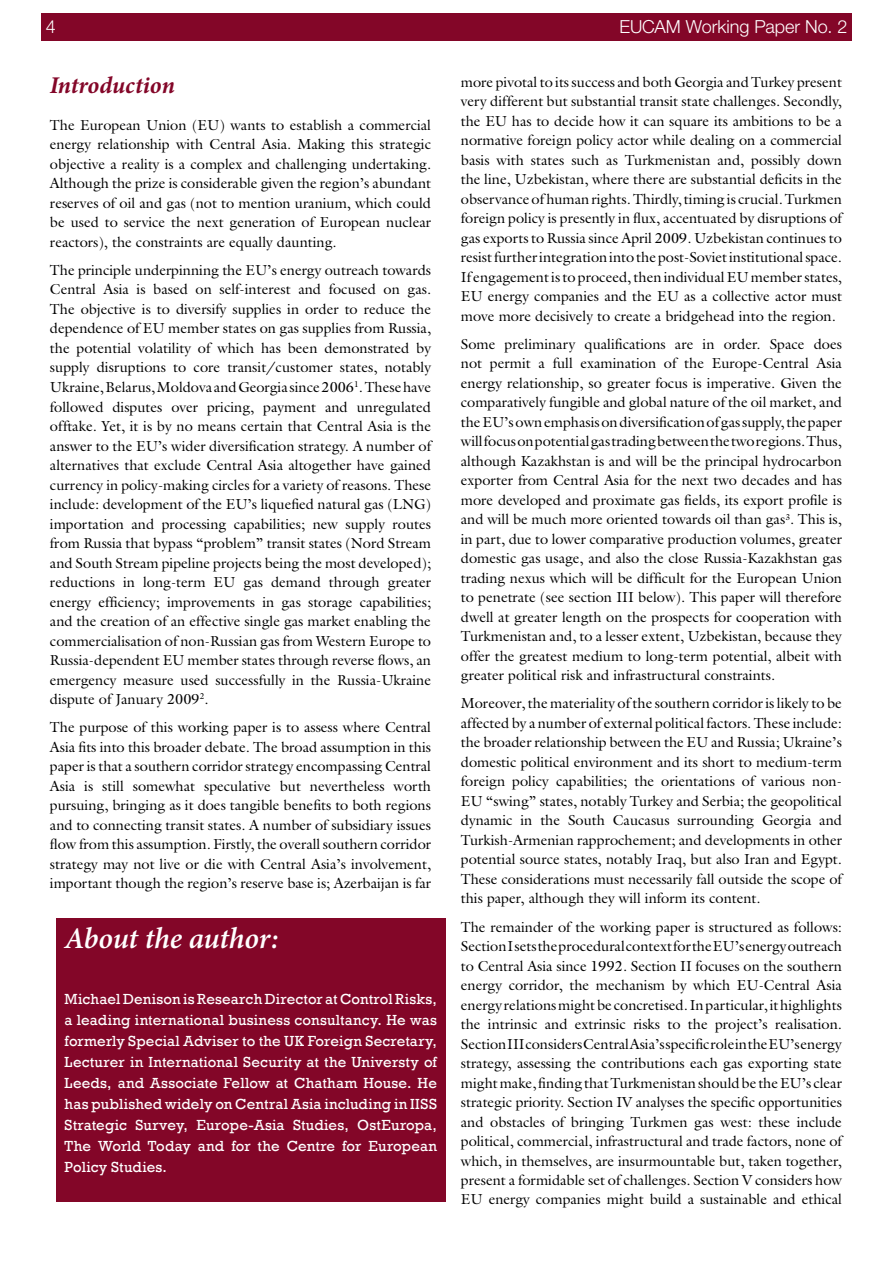
<style>
.page{position:relative;width:893px;height:1263px;background:#fff}
.page>*{position:absolute;margin:0;border:0;box-sizing:border-box;transform-origin:0 0}
.t1{font:italic 600 30px "Minion Pro";letter-spacing:-.005em;color:#fff}
.t2{font:italic 700 24px "Minion Pro";color:#830628}
.t3{font:300 18px "Helvetica Neue LT Std";color:#fff}
.t4{font:15px/21px "Rockwell";letter-spacing:.005em;color:#fff;text-align:justify}
.t5{font:14.55px/19.5px "Galliard Std";color:#000;text-align:justify}
</style>
<div class="page">
<div style="left:42px;top:14px;width:810px;height:26px;background:#830628"></div>
<div style="left:56px;top:918px;width:390px;height:284px;background:#830628"></div>
<p class="t3" style="left:46px;top:16px;width:12px">4</p>
<p class="t3" style="left:620px;top:16px;width:229px">EUCAM Working Paper No. 2</p>
<h2 class="t2" style="left:50px;top:69px;width:126px">Introduction</h2>
<p class="t5" style="left:50px;top:115px;width:383px">The European Union (EU) wants to establish a commercial energy relationship with Central Asia. Making this strategic objective a reality is a complex and challenging undertaking.<br>Although the prize is considerable given the region’s abundant reserves of oil and gas (not to mention uranium, which could be used to service the next generation of European nuclear reactors), the constraints are equally daunting.</p>
<p class="t5" style="left:50px;top:260px;width:383px">The principle underpinning the EU’s energy outreach towards Central Asia is based on self-interest and focused on gas.<br>The objective is to diversify supplies in order to reduce the dependence of EU member states on gas supplies from Russia, the potential volatility of which has been demonstrated by supply disruptions to core transit/customer states, notably Ukraine, Belarus, Moldova and Georgia since 2006<sup>1</sup>. These have followed disputes over pricing, payment and unregulated offtake. Yet, it is by no means certain that Central Asia is the answer to the EU’s wider diversification strategy. A number of alternatives that exclude Central Asia altogether have gained currency in policy-making circles for a variety of reasons. These include: development of the EU’s liquefied natural gas (LNG) importation and processing capabilities; new supply routes from Russia that bypass “problem” transit states (Nord Stream and South Stream pipeline projects being the most developed); reductions in long-term EU gas demand through greater energy efficiency; improvements in gas storage capabilities; and the creation of an effective single gas market enabling the commercialisation of non-Russian gas from Western Europe to Russia-dependent EU member states through reverse flows, an emergency measure used successfully in the Russia-Ukraine dispute of January 2009<sup>2</sup>.</p>
<p class="t5" style="left:50px;top:717px;width:383px">The purpose of this working paper is to assess where Central Asia fits into this broader debate. The broad assumption in this paper is that a southern corridor strategy encompassing Central Asia is still somewhat speculative but nevertheless worth pursuing, bringing as it does tangible benefits to both regions and to connecting transit states. A number of subsidiary issues flow from this assumption. Firstly, the overall southern corridor strategy may not live or die with Central Asia’s involvement, important though the region’s reserve base is; Azerbaijan is far</p>
<p class="t5" style="left:461px;top:72px;width:383px">more pivotal to its success and both Georgia and Turkey present very different but substantial transit state challenges. Secondly, the EU has to decide how it can square its ambitions to be a normative foreign policy actor while dealing on a commercial basis with states such as Turkmenistan and, possibly down the line, Uzbekistan, where there are substantial deficits in the observance of human rights. Thirdly, timing is crucial. Turkmen foreign policy is presently in flux, accentuated by disruptions of gas exports to Russia since April 2009. Uzbekistan continues to resist further integration into the post-Soviet institutional space.<br>If engagement is to proceed, then individual EU member states, EU energy companies and the EU as a collective actor must move more decisively to create a bridgehead into the region.</p>
<p class="t5" style="left:461px;top:334px;width:383px">Some preliminary qualifications are in order. Space does not permit a full examination of the Europe-Central Asia energy relationship, so greater focus is imperative. Given the comparatively fungible and global nature of the oil market, and the EU’s own emphasis on diversification of gas supply, the paper will focus on potential gas trading between the two regions. Thus, although Kazakhstan is and will be the principal hydrocarbon exporter from Central Asia for the next two decades and has more developed and proximate gas fields, its export profile is and will be much more oriented towards oil than gas<sup>3</sup>. This is, in part, due to lower comparative production volumes, greater domestic gas usage, and also the close Russia-Kazakhstan gas trading nexus which will be difficult for the European Union to penetrate (see section III below). This paper will therefore dwell at greater length on the prospects for cooperation with Turkmenistan and, to a lesser extent, Uzbekistan, because they offer the greatest medium to long-term potential, albeit with greater political risk and infrastructural constraints.</p>
<p class="t5" style="left:461px;top:694px;width:383px">Moreover, the materiality of the southern corridor is likely to be affected by a number of external political factors. These include: the broader relationship between the EU and Russia; Ukraine’s domestic political environment and its short to medium-term foreign policy capabilities; the orientations of various non-EU “swing” states, notably Turkey and Serbia; the geopolitical dynamic in the South Caucasus surrounding Georgia and Turkish-Armenian rapprochement; and developments in other potential source states, notably Iraq, but also Iran and Egypt.<br>These considerations must necessarily fall outside the scope of this paper, although they will inform its content.</p>
<p class="t5" style="left:461px;top:916px;width:383px">The remainder of the working paper is structured as follows:<br>Section I sets the procedural context for the EU’s energy outreach to Central Asia since 1992. Section II focuses on the southern energy corridor, the mechanism by which EU-Central Asia energy relations might be concretised. In particular, it highlights the intrinsic and extrinsic risks to the project’s realisation.<br>Section III considers Central Asia’s specific role in the EU’s energy strategy, assessing the contributions each gas exporting state might make, finding that Turkmenistan should be the EU’s clear strategic priority. Section IV analyses the specific opportunities and obstacles of bringing Turkmen gas west: these include political, commercial, infrastructural and trade factors, none of which, in themselves, are insurmountable but, taken together, present a formidable set of challenges. Section V considers how EU energy companies might build a sustainable and ethical</p>
<h1 class="t1" style="left:65px;top:918px;width:215px">About the author:</h1>
<p class="t4" style="left:65px;top:989px;width:374px">Michael Denison is Research Director at Control Risks, a leading international business consultancy. He was formerly Special Adviser to the UK Foreign Secretary, Lecturer in International Security at the Universty of Leeds, and Associate Fellow at Chatham House. He has published widely on Central Asia including in IISS Strategic Survey, Europe-Asia Studies, OstEuropa, The World Today and for the Centre for European Policy Studies.</p>
</div>
